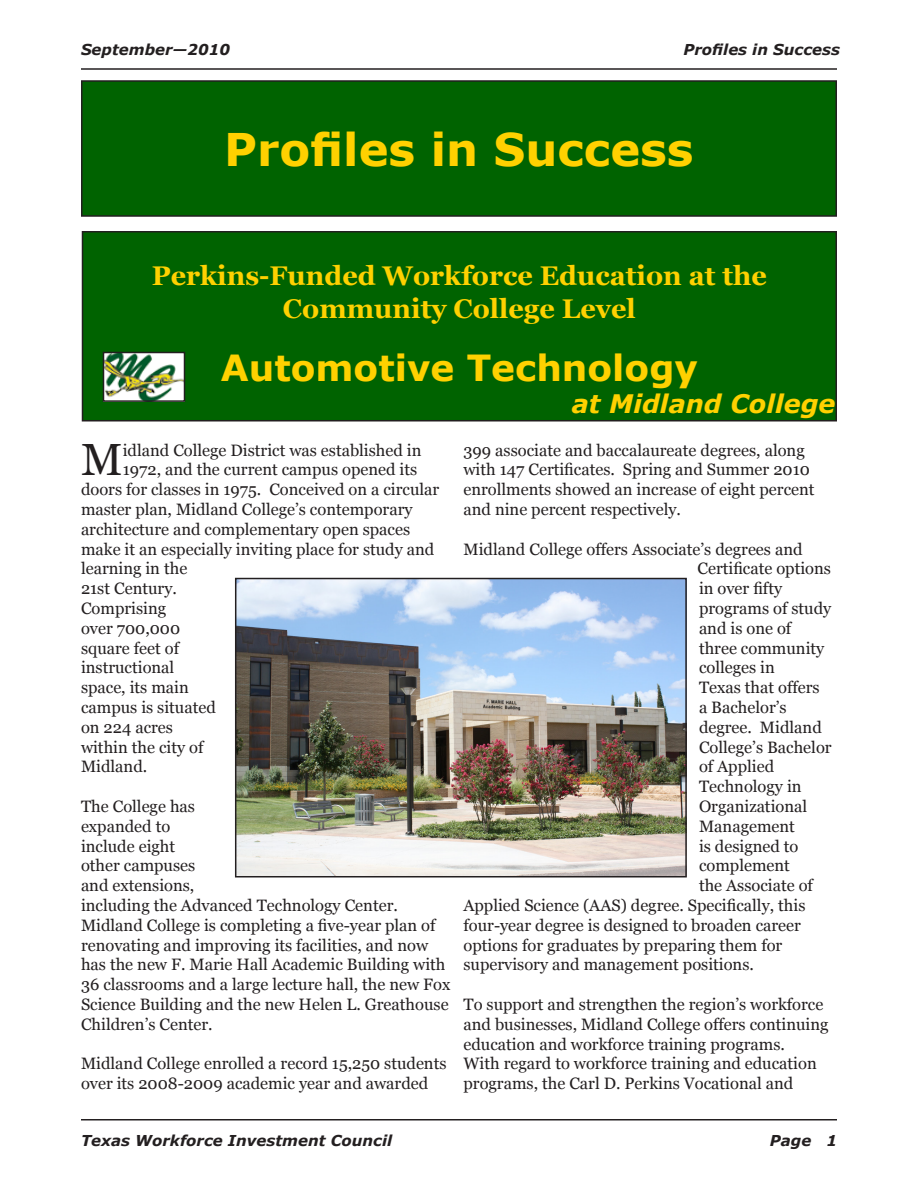
<style>
.page{position:relative;width:918px;height:1188px;background:#fff}
.page>*{position:absolute;margin:0;border:0;box-sizing:border-box;transform-origin:0 0}
.t1{font:45.15px "Georgia";color:#231f20}
.t2{font:700 45px "Verdana";color:#ffd100}
.t3{font:700 36px "Verdana";color:#ffd100}
.t4{font:700 27px "Georgia";color:#ffd100}
.t5{font:italic 700 25.5px "Verdana";color:#ffd100}
.t6{font:16.5px/19.8px "Georgia";color:#231f20}
.Folio{font:italic 700 15px "Verdana";color:#231f20}
</style>
<div class="page">
<hr style="left:81px;top:68px;width:756px;height:2px;background:#231f20">
<hr style="left:81px;top:1119px;width:756px;height:1px;background:#231f20">
<div style="left:82px;top:81px;width:754px;height:135px;background:#006300"></div>
<div style="left:81px;top:80px;width:756px;height:137px;border:2px solid #231f20"></div>
<div style="left:82px;top:232px;width:754px;height:189px;background:#006300"></div>
<div style="left:82px;top:231px;width:755px;height:190px;border:2px solid #231f20"></div>
<img style="left:106px;top:355px;width:76px;height:44px">
<div style="left:103px;top:352px;width:82px;height:50px;border:2px solid #231f20"></div>
<img style="left:238px;top:581px;width:446px;height:294px">
<div style="left:235px;top:578px;width:452px;height:300px;border:2px solid #231f20"></div>
<p class="Folio" style="left:81px;top:40px;width:151px">September—2010</p>
<p class="Folio" style="left:684px;top:40px;width:158px">Profiles in Success</p>
<p class="t2" style="left:224px;top:121px;width:471px">Profiles in Success</p>
<p class="t4" style="left:152px;top:261px;width:617px">Perkins-Funded Workforce Education at the</p>
<p class="t4" style="left:283px;top:293px;width:354px">Community College Level</p>
<p class="t3" style="left:221px;top:345px;width:479px">Automotive Technology</p>
<p class="t5" style="left:572px;top:388px;width:265px">at Midland College</p>
<p class="t1" style="left:81px;top:434px;width:43px">M</p>
<p class="t6" style="left:123px;top:440px;width:300px">idland College District was established in</p>
<p class="t6" style="left:123px;top:460px;width:296px">1972, and the current campus opened its</p>
<p class="t6" style="left:81px;top:479px;width:360px">doors for classes in 1975. Conceived on a circular</p>
<p class="t6" style="left:81px;top:499px;width:333px">master plan, Midland College’s contemporary</p>
<p class="t6" style="left:81px;top:519px;width:331px">architecture and complementary open spaces</p>
<p class="t6" style="left:81px;top:539px;width:355px">make it an especially inviting place for study and</p>
<p class="t6" style="left:81px;top:559px;width:108px">learning in the</p>
<p class="t6" style="left:81px;top:578px;width:97px">21st Century.</p>
<p class="t6" style="left:81px;top:598px;width:87px">Comprising</p>
<p class="t6" style="left:81px;top:618px;width:101px">over 700,000</p>
<p class="t6" style="left:81px;top:638px;width:100px">square feet of</p>
<p class="t6" style="left:81px;top:658px;width:95px">instructional</p>
<p class="t6" style="left:81px;top:677px;width:109px">space, its main</p>
<p class="t6" style="left:81px;top:697px;width:136px">campus is situated</p>
<p class="t6" style="left:81px;top:717px;width:94px">on 224 acres</p>
<p class="t6" style="left:81px;top:737px;width:124px">within the city of</p>
<p class="t6" style="left:81px;top:757px;width:68px">Midland.</p>
<p class="t6" style="left:81px;top:796px;width:371px">The College has<br>expanded to<br>include eight<br>other campuses<br>and extensions,<br>including the Advanced Technology Center.<br>Midland College is completing a five-year plan of renovating and improving its facilities, and now has the new F. Marie Hall Academic Building with<br>36 classrooms and a large lecture hall, the new Fox<br>Science Building and the new Helen L. Greathouse<br>Children’s Center.</p>
<p class="t6" style="left:81px;top:1054px;width:367px">Midland College enrolled a record 15,250 students over its 2008-2009 academic year and awarded</p>
<p class="t6" style="left:464px;top:440px;width:353px">399 associate and baccalaureate degrees, along with 147 Certificates. Spring and Summer 2010 enrollments showed an increase of eight percent and nine percent respectively.</p>
<p class="t6" style="left:464px;top:539px;width:341px">Midland College offers Associate’s degrees and</p>
<p class="t6" style="left:698px;top:559px;width:135px">Certificate options</p>
<p class="t6" style="left:699px;top:578px;width:85px">in over fifty</p>
<p class="t6" style="left:699px;top:598px;width:134px">programs of study</p>
<p class="t6" style="left:699px;top:618px;width:94px">and is one of</p>
<p class="t6" style="left:699px;top:638px;width:127px">three community</p>
<p class="t6" style="left:699px;top:658px;width:77px">colleges in</p>
<p class="t6" style="left:699px;top:677px;width:122px">Texas that offers</p>
<p class="t6" style="left:699px;top:697px;width:89px">a Bachelor’s</p>
<p class="t6" style="left:699px;top:717px;width:124px">degree. Midland</p>
<p class="t6" style="left:699px;top:737px;width:134px">College’s Bachelor</p>
<p class="t6" style="left:699px;top:757px;width:77px">of Applied</p>
<p class="t6" style="left:699px;top:776px;width:104px">Technology in</p>
<p class="t6" style="left:699px;top:796px;width:110px">Organizational</p>
<p class="t6" style="left:699px;top:816px;width:97px">Management</p>
<p class="t6" style="left:699px;top:836px;width:101px">is designed to</p>
<p class="t6" style="left:699px;top:856px;width:92px">complement</p>
<p class="t6" style="left:699px;top:875px;width:115px">the Associate of</p>
<p class="t6" style="left:464px;top:895px;width:343px">Applied Science (AAS) degree. Specifically, this</p>
<p class="t6" style="left:464px;top:915px;width:339px">four-year degree is designed to broaden career</p>
<p class="t6" style="left:464px;top:935px;width:320px">options for graduates by preparing them for</p>
<p class="t6" style="left:464px;top:955px;width:292px">supervisory and management positions.</p>
<p class="t6" style="left:464px;top:994px;width:367px">To support and strengthen the region’s workforce and businesses, Midland College offers continuing education and workforce training programs.<br>With regard to workforce training and education programs, the Carl D. Perkins Vocational and</p>
<p class="Folio" style="left:81px;top:1131px;width:313px">Texas Workforce Investment Council</p>
<p class="Folio" style="left:770px;top:1131px;width:69px">Page 1</p>
</div>
